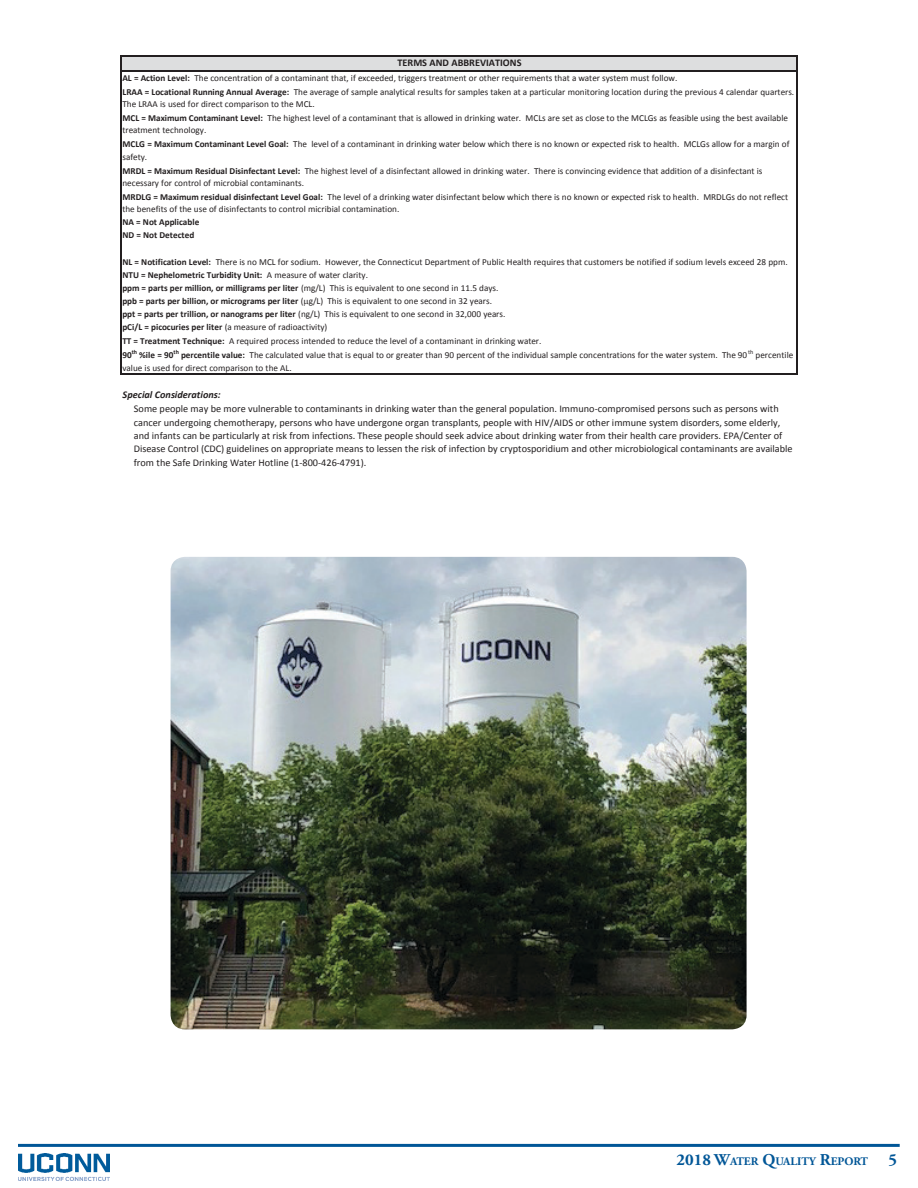
<style>
.page{position:relative;width:918px;height:1188px;background:#fff}
.page>*{position:absolute;margin:0;border:0;box-sizing:border-box;transform-origin:0 0}
.t1{font:700 11.55px "Adobe Garamond Pro";color:#005697}
.t2{font:10.2px/13.4px "Calibri";color:#231f20}
.t3{font:italic 700 10.2px "Calibri";color:#231f20}
.t4{font:700 10.2px "Calibri";color:#231f20}
.t5{font:9.15px/12px "Calibri";color:#231f20}
.t6{font:700 9.15px "Calibri";letter-spacing:.005em;color:#231f20}
.t7{font:700 6.15px "Calibri";color:#231f20}
.t8{font:6.15px "Calibri";color:#231f20}
.s1{font-weight:700}
.s2{font-weight:400}
.s3{font-size:16.5px}
</style>
<div class="page">
<hr style="left:18px;top:1144px;width:882px;height:3px;background:#005697">
<img style="left:18px;top:1153px;width:91px;height:27px">
<div style="left:121px;top:56px;width:677px;height:15px;background:#dddedf"></div>
<hr style="left:120px;top:55px;width:2px;height:320px;background:#231f20">
<hr style="left:796px;top:57px;width:2px;height:318px;background:#231f20">
<hr style="left:122px;top:55px;width:676px;height:2px;background:#231f20">
<hr style="left:122px;top:70px;width:676px;height:2px;background:#231f20">
<hr style="left:122px;top:373px;width:676px;height:2px;background:#231f20">
<img style="left:171px;top:557px;width:576px;height:472px">
<p class="t4" style="left:398px;top:56px;width:126px">TERMS AND ABBREVIATIONS</p>
<p class="t5" style="left:122px;top:72px;width:556px"><span class="s1">AL = Action Level:</span> The concentration of a contaminant that, if exceeded, triggers treatment or other requirements that a water system must follow.</p>
<p class="t5" style="left:122px;top:86px;width:673px"><span class="s1">LRAA = Locational Running Annual Average:</span> The average of sample analytical results for samples taken at a particular monitoring location during the previous 4 calendar quarters.<br>The LRAA is used for direct comparison to the MCL.</p>
<p class="t5" style="left:122px;top:112px;width:667px"><span class="s1">MCL = Maximum Contaminant Level:</span> The highest level of a contaminant that is allowed in drinking water. MCLs are set as close to the MCLGs as feasible using the best available treatment technology.</p>
<p class="t5" style="left:122px;top:138px;width:669px"><span class="s1">MCLG = Maximum Contaminant Level Goal:</span> The level of a contaminant in drinking water below which there is no known or expected risk to health. MCLGs allow for a margin of safety.</p>
<p class="t5" style="left:122px;top:165px;width:642px"><span class="s1">MRDL = Maximum Residual Disinfectant Level:</span> The highest level of a disinfectant allowed in drinking water. There is convincing evidence that addition of a disinfectant is necessary for control of microbial contaminants.</p>
<p class="t5" style="left:122px;top:191px;width:667px"><span class="s1">MRDLG = Maximum residual disinfectant Level Goal:</span> The level of a drinking water disinfectant below which there is no known or expected risk to health. MRDLGs do not reflect the benefits of the use of disinfectants to control micribial contamination.</p>
<p class="t6" style="left:122px;top:216px;width:78px">NA = Not Applicable</p>
<p class="t5" style="left:122px;top:256px;width:667px"><span class="s1">NL = Notification Level:</span> There is no MCL for sodium. However, the Connecticut Department of Public Health requires that customers be notified if sodium levels exceed 28 ppm.</p>
<p class="t6" style="left:122px;top:230px;width:73px">ND = Not Detected</p>
<p class="t6" style="left:122px;top:269px;width:247px">NTU = Nephelometric Turbidity Unit: <span class="s2">A measure of water clarity.</span></p>
<p class="t5" style="left:122px;top:282px;width:378px"><span class="s1">ppm = parts per million, or milligrams per liter</span> (mg/L) This is equivalent to one second in 11.5 days.</p>
<p class="t5" style="left:122px;top:295px;width:371px"><span class="s1">ppb = parts per billion, or micrograms per liter</span> ( g/L) This is equivalent to one second in 32 years.</p>
<p class="t5" style="left:122px;top:308px;width:385px"><span class="s1">ppt = parts per trillion, or nanograms per liter</span> (ng/L) This is equivalent to one second in 32,000 years.</p>
<p class="t5" style="left:122px;top:321px;width:206px"><span class="s1">pCi/L = picocuries per liter</span> (a measure of radioactivity)</p>
<p class="t5" style="left:122px;top:335px;width:421px"><span class="s1">TT = Treatment Technique:</span> A required process intended to reduce the level of a contaminant in drinking water.</p>
<p class="t7" style="left:132px;top:348px;width:7px">th</p>
<p class="t7" style="left:174px;top:348px;width:7px">th</p>
<p class="t8" style="left:748px;top:348px;width:7px">th</p>
<p class="t5" style="left:181px;top:349px;width:568px"><span class="s1">percentile value:</span> The calculated value that is equal to or greater than 90 percent of the individual sample concentrations for the water system. The 90</p>
<p class="t6" style="left:139px;top:350px;width:36px">%ile = 90</p>
<p class="t5" style="left:756px;top:349px;width:39px">percentile</p>
<p class="t6" style="left:122px;top:350px;width:11px">90</p>
<p class="t5" style="left:122px;top:362px;width:171px">value is used for direct comparison to the AL.</p>
<p class="t3" style="left:123px;top:388px;width:100px">Special Considerations:</p>
<p class="t2" style="left:134px;top:402px;width:660px">Some people may be more vulnerable to contaminants in drinking water than the general population. Immuno-compromised persons such as persons with cancer undergoing chemotherapy, persons who have undergone organ transplants, people with HIV/AIDS or other immune system disorders, some elderly, and infants can be particularly at risk from infections. These people should seek advice about drinking water from their health care providers. EPA/Center of Disease Control (CDC) guidelines on appropriate means to lessen the risk of infection by cryptosporidium and other microbiological contaminants are available from the Safe Drinking Water Hotline (1-800-426-4791).</p>
<p class="t1" style="left:677px;top:1155px;width:222px"><span class="s3">2018</span> <span class="s3">W</span>ATER <span class="s3">Q</span>UALITY <span class="s3">R</span>EPORT <span class="s3">5</span></p>
</div>
